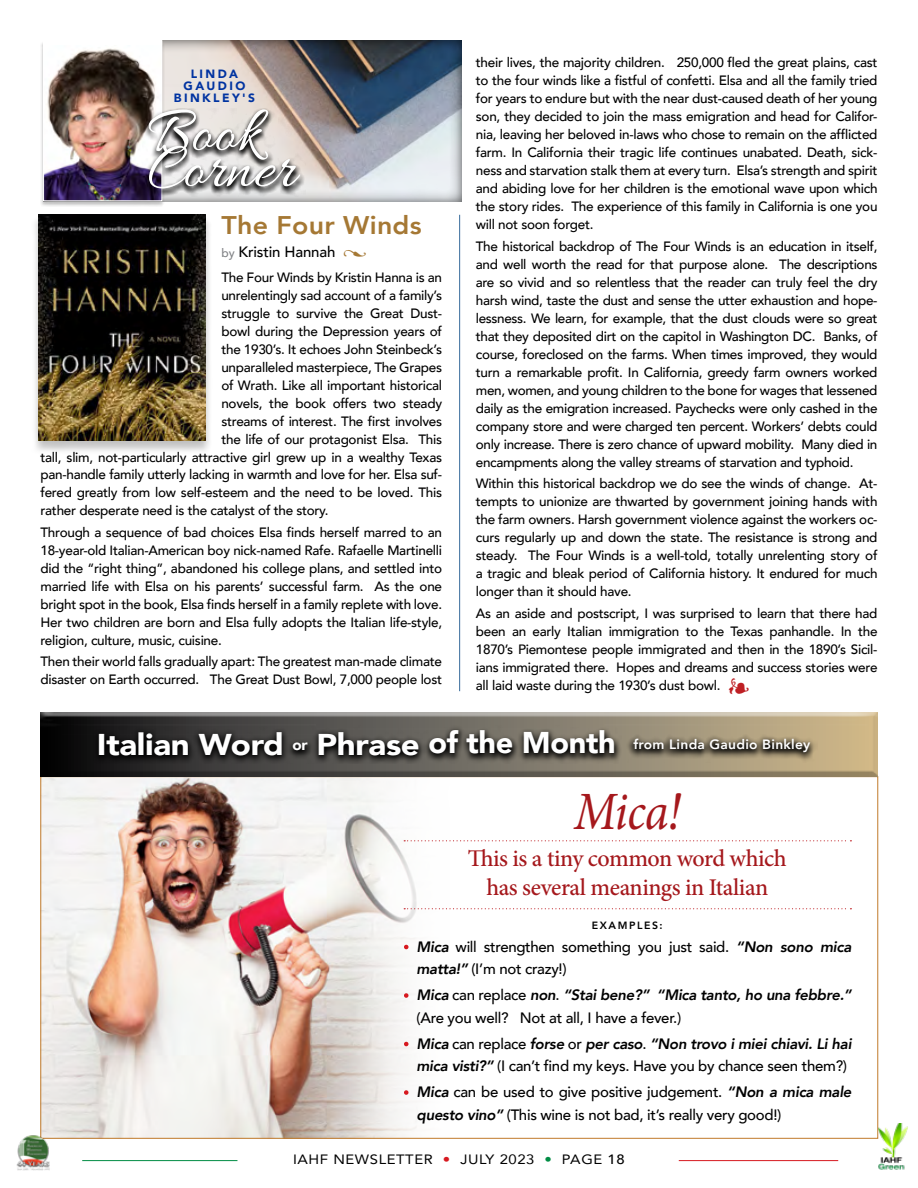
<style>
.page{position:relative;width:918px;height:1188px;background:#fff}
.page>*{position:absolute;margin:0;border:0;box-sizing:border-box;transform-origin:0 0}
.t1{font:66px "Allura";color:#fff}
.t2{font:italic 54px "Minion Pro";color:#a5181c;scale:.9 1}
.t3{font:900 30px "Avenir";letter-spacing:-.01em;color:#fff;scale:1.1 1}
.t4{font:800 25.5px "Avenir";letter-spacing:.01em;color:#a57834;scale:1.05 1}
.t5{font:500 24px/28.5px "Minion Pro";letter-spacing:-.02em;color:#a5181c;text-align:center}
.t6{font:500 15px/22.5px "Avenir";letter-spacing:-.02em;color:#000}
.t7{font:500 13.5px/18px "Avenir";letter-spacing:-.02em;color:#000;text-align:justify}
.t8{font:13.5px "Avenir";letter-spacing:.04em;color:#000;scale:1.1 1}
.t9{font:800 13.5px "Avenir";letter-spacing:.02em;color:#fff}
.t10{font:900 12px/12px "Avenir";letter-spacing:.2em;color:#0033a1;text-align:center}
.t11{font:800 10.5px "Avenir";letter-spacing:.15em;color:#000}
.s1{font-size:12px;color:#808285}
.s2{font-family:"Minion Pro";font-weight:400;font-style:italic;font-size:13.5px;color:#a57834}
.s3{font-family:"Minion Pro";font-weight:700;font-size:21px;color:#be1f24}
.s4{font-size:15px}
.s5{font-weight:400;font-size:12.75px;color:#fff}
.s6{font-weight:800;font-style:italic}
.s7{color:#d71920}
.s8{color:#008c44}
.s9{font-weight:500}
</style>
<div class="page">
<img style="left:40px;top:783px;width:418px;height:353px">
<div style="left:31px;top:31px;width:444px;height:172px;background:#000;opacity:.65"></div>
<div style="left:40px;top:40px;width:125px;height:167px;background:#000;opacity:.25"></div>
<img style="left:45px;top:45px;width:115px;height:154px">
<div style="left:43px;top:41px;width:119px;height:160px;border:1px solid #fff"></div>
<svg style="left:143px;top:108px;width:163px;height:89px;background:#a19d9c"></svg>
<hr style="left:459px;top:215px;width:1px;height:476px;background:#366b9b">
<div style="left:32px;top:214px;width:181px;height:241px;background:#000;opacity:.25"></div>
<img style="left:39px;top:215px;width:166px;height:226px">
<svg style="left:404px;top:840px;width:447px;height:1px"></svg>
<svg style="left:404px;top:908px;width:447px;height:1px"></svg>
<div style="left:35px;top:712px;width:849px;height:71px;background:#000;opacity:.28"></div>
<svg style="left:93px;top:725px;width:528px;height:39px;background:#3a3834"></svg>
<svg style="left:626px;top:734px;width:191px;height:28px;background:#7c715b"></svg>
<img style="left:877px;top:1124px;width:31px;height:46px">
<hr style="left:82px;top:1160px;width:155px;height:1px;background:#008c44">
<hr style="left:679px;top:1160px;width:159px;height:1px;background:#d71920">
<img style="left:16px;top:1134px;width:35px;height:37px">
<p class="t10" style="left:174px;top:68px;width:83px">LINDA<br>GAUDIO<br>BINKLEY'S</p>
<h1 class="t1" style="left:148px;top:96px;width:114px">Book</h1>
<h1 class="t1" style="left:148px;top:132px;width:150px">Corner</h1>
<h3 class="t4" style="left:221px;top:206px;width:192px">The Four Winds</h3>
<p class="t6" style="left:221px;top:240px;width:147px"><span class="s1">by</span> Kristin Hannah <span class="s2">•</span></p>
<p class="t7" style="left:221px;top:267px;width:222px">The Four Winds by Kristin Hanna is an</p>
<p class="t7" style="left:221px;top:285px;width:222px">unrelentingly sad account of a family’s</p>
<p class="t7" style="left:221px;top:303px;width:222px">struggle to survive the Great Dust-</p>
<p class="t7" style="left:221px;top:321px;width:222px">bowl during the Depression years of</p>
<p class="t7" style="left:221px;top:339px;width:222px">the 1930’s. It echoes John Steinbeck’s</p>
<p class="t7" style="left:221px;top:357px;width:222px">unparalleled masterpiece, The Grapes</p>
<p class="t7" style="left:221px;top:375px;width:222px">of Wrath. Like all important historical</p>
<p class="t7" style="left:221px;top:393px;width:222px">novels, the book offers two steady</p>
<p class="t7" style="left:221px;top:411px;width:222px">streams of interest. The first involves</p>
<p class="t7" style="left:221px;top:429px;width:222px">the life of our protagonist Elsa. This</p>
<p class="t7" style="left:41px;top:447px;width:403px">tall, slim, not-particularly attractive girl grew up in a wealthy Texas</p>
<p class="t7" style="left:41px;top:465px;width:403px">pan-handle family utterly lacking in warmth and love for her. Elsa suf-</p>
<p class="t7" style="left:41px;top:483px;width:403px">fered greatly from low self-esteem and the need to be loved. This</p>
<p class="t7" style="left:41px;top:501px;width:290px">rather desperate need is the catalyst of the story.</p>
<p class="t7" style="left:41px;top:523px;width:403px">Through a sequence of bad choices Elsa finds herself marred to an 18-year-old Italian-American boy nick-named Rafe. Rafaelle Martinelli did the “right thing”, abandoned his college plans, and settled into married life with Elsa on his parents’ successful farm. As the one bright spot in the book, Elsa finds herself in a family replete with love.<br>Her two children are born and Elsa fully adopts the Italian life-style, religion, culture, music, cuisine.</p>
<p class="t7" style="left:41px;top:652px;width:403px">Then their world falls gradually apart: The greatest man-made climate disaster on Earth occurred. The Great Dust Bowl, 7,000 people lost</p>
<p class="t7" style="left:476px;top:53px;width:403px">their lives, the majority children. 250,000 fled the great plains, cast to the four winds like a fistful of confetti. Elsa and all the family tried for years to endure but with the near dust-caused death of her young son, they decided to join the mass emigration and head for Califor&shy;nia, leaving her beloved in-laws who chose to remain on the afflicted farm. In California their tragic life continues unabated. Death, sick&shy;ness and starvation stalk them at every turn. Elsa’s strength and spirit and abiding love for her children is the emotional wave upon which the story rides. The experience of this family in California is one you will not soon forget.</p>
<p class="t7" style="left:476px;top:236px;width:403px">The historical backdrop of The Four Winds is an education in itself, and well worth the read for that purpose alone. The descriptions are so vivid and so relentless that the reader can truly feel the dry harsh wind, taste the dust and sense the utter exhaustion and hope&shy;lessness. We learn, for example, that the dust clouds were so great that they deposited dirt on the capitol in Washington DC. Banks, of course, foreclosed on the farms. When times improved, they would turn a remarkable profit. In California, greedy farm owners worked men, women, and young children to the bone for wages that lessened daily as the emigration increased. Paychecks were only cashed in the company store and were charged ten percent. Workers’ debts could only increase. There is zero chance of upward mobility. Many died in encampments along the valley streams of starvation and typhoid.</p>
<p class="t7" style="left:476px;top:474px;width:403px">Within this historical backdrop we do see the winds of change. At&shy;tempts to unionize are thwarted by government joining hands with the farm owners. Harsh government violence against the workers oc&shy;curs regularly up and down the state. The resistance is strong and steady. The Four Winds is a well-told, totally unrelenting story of a tragic and bleak period of California history. It endured for much longer than it should have.</p>
<p class="t7" style="left:476px;top:603px;width:403px">As an aside and postscript, I was surprised to learn that there had been an early Italian immigration to the Texas panhandle. In the 1870’s Piemontese people immigrated and then in the 1890’s Sicil&shy;ians immigrated there. Hopes and dreams and success stories were all laid waste during the 1930’s dust bowl. <span class="s3">❧</span></p>
<h3 class="t3" style="left:97px;top:719px;width:473px">Italian Word <span class="s4">or</span> Phrase of the Month</h3>
<p class="t9" style="left:633px;top:734px;width:178px">from Linda Gaudio Binkley</p>
<h2 class="t2" style="left:574px;top:775px;width:120px">Mica!</h2>
<h3 class="t5" style="left:468px;top:844px;width:320px">This is a tiny common word which has several meanings in Italian</h3>
<p class="t11" style="left:592px;top:917px;width:72px">EXAMPLES:</p>
<p class="t6" style="left:417px;top:934px;width:437px;text-indent:-14px"><span class="s5">•</span> <span class="s6">Mica</span> will strengthen something you just said. <span class="s6">“Non sono mica matta!”</span> (I’m not crazy!)</p>
<p class="t6" style="left:417px;top:983px;width:437px;text-indent:-14px"><span class="s5">•</span> <span class="s6">Mica</span> can replace <span class="s6">non</span>. <span class="s6">“Stai bene?” “Mica tanto, ho una febbre.” </span>(Are you well? Not at all, I have a fever.)</p>
<p class="t6" style="left:403px;top:1031px;width:450px;text-align:center"><span class="s5">•</span> <span class="s6">Mica</span> can replace <span class="s6">forse</span> or <span class="s6">per caso</span>. <span class="s6">“Non trovo i miei chiavi. Li hai mica visti?”</span> (I can’t find my keys. Have you by chance seen them?)</p>
<p class="t6" style="left:417px;top:1080px;width:437px;text-indent:-14px"><span class="s5">•</span> <span class="s6">Mica</span> can be used to give positive judgement. <span class="s6">“Non a mica male questo vino”</span> (This wine is not bad, it’s really very good!)</p>
<p class="t8" style="left:293px;top:1149px;width:303px">IAHF NEWSLETTER <span class="s7">•</span> JULY 2023 <span class="s8">•</span> PAGE <span class="s9">18</span></p>
</div>
